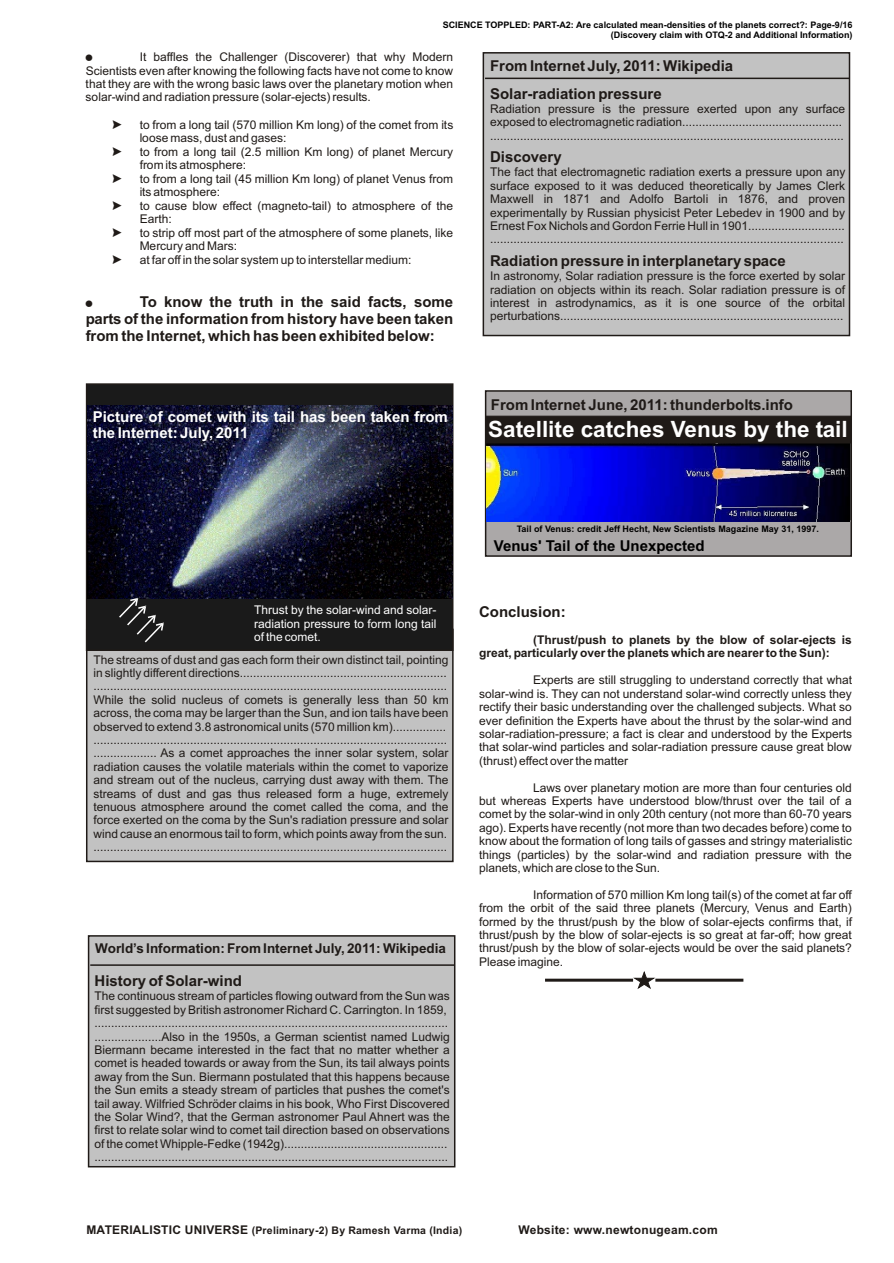
<style>
.page{position:relative;width:894px;height:1263px;background:#fff}
.page>*{position:absolute;margin:0;border:0;box-sizing:border-box;transform-origin:0 0}
.t1{font:700 22.5px "Arial";color:#fff}
.t2{font:700 15px/16.8px "Arial";color:#1f1a17;text-align:justify}
.t3{font:700 15px/16.8px "Arial";color:#fff}
.t4{font:700 15px "Arial";color:#000}
.t5{font:700 13.5px "Arial";color:#1f1a17}
.t6{font:12px/13.4px "Arial";color:#1f1a17;text-align:justify}
.t7{font:700 12px/13.4px "Arial";color:#1f1a17}
.t8{font:12px/13.4px "Arial";color:#fff;text-align:justify}
.t9{font:700 12px "Arial";letter-spacing:.02em;color:#1f1a17}
.t10{font:700 10.5px "Arial";letter-spacing:.02em;color:#1f1a17}
.t11{font:700 9px/10.1px "Arial";color:#000;text-align:right}
.s1{font-size:12px}
</style>
<div class="page">
<div style="left:88px;top:935px;width:367px;height:232px;background:#c2c2c2;border:2px solid #1f1a17"></div>
<hr style="left:90px;top:964px;width:365px;height:2px;background:#1f1a17">
<div style="left:483px;top:52px;width:367px;height:284px;background:#c2c2c2;border:2px solid #1f1a17"></div>
<hr style="left:485px;top:78px;width:365px;height:1px;background:#1f1a17">
<div style="left:86px;top:629px;width:368px;height:233px;background:#c2c2c2;border:2px solid #1f1a17"></div>
<div style="left:86px;top:383px;width:368px;height:268px;background:#1a1a1a;border:2px solid #1f1a17"></div>
<img style="left:87px;top:406px;width:365px;height:193px">
<svg style="left:119px;top:598px;width:45px;height:44px"></svg>
<div style="left:485px;top:390px;width:367px;height:167px;background:#aba8a8;border:2px solid #1f1a17"></div>
<img style="left:486px;top:443px;width:364px;height:79px">
<div style="left:485px;top:416px;width:366px;height:27px;background:#1f1a17"></div>
<hr style="left:545px;top:979px;width:88px;height:3px;background:#1f1a17">
<hr style="left:655px;top:979px;width:88px;height:3px;background:#1f1a17">
<svg style="left:634px;top:972px;width:21px;height:17px"></svg>
<p class="t11" style="left:443px;top:21px;width:411px">SCIENCE TOPPLED: PART-A2: Are calculated mean-densities of the planets correct?: Page-9/16 (Discovery claim with OTQ-2 and Additional Information)</p>
<p class="t6" style="left:86px;top:51px;width:369px;text-indent:54px">It baffles the Challenger (Discoverer) that why Modern Scientists even after knowing the following facts have not come to know that they are with the wrong basic laws over the planetary motion when solar-wind and radiation pressure (solar-ejects) results.</p>
<p class="t6" style="left:140px;top:119px;width:315px;text-align:left">to from a long tail (570 million Km long) of the comet from its loose mass, dust and gases:<br>to from a long tail (2.5 million Km long) of planet Mercury from its atmosphere:<br>to from a long tail (45 million Km long) of planet Venus from its atmosphere:<br>to cause blow effect (magneto-tail) to atmosphere of the Earth:<br>to strip off most part of the atmosphere of some planets, like Mercury and Mars:<br>at far off in the solar system up to interstellar medium:</p>
<p class="t2" style="left:86px;top:295px;width:369px;text-indent:54px">To know the truth in the said facts, some parts of the information from history have been taken from the Internet, which has been exhibited below:</p>
<p class="t3" style="left:93px;top:409px;width:357px">Picture of comet with its tail has been taken from the Internet: July, 2011</p>
<p class="t2" style="left:490px;top:53px;width:245px;line-height:27.9px">From Internet July, 2011: Wikipedia<br>Solar-radiation pressure</p>
<p class="t6" style="left:490px;top:103px;width:357px;text-align:left">Radiation pressure is the pressure exerted upon any surface exposed to electromagnetic radiation................................................ ..........................................................................................................</p>
<p class="t2" style="left:490px;top:150px;width:73px">Discovery</p>
<p class="t6" style="left:490px;top:167px;width:357px">The fact that electromagnetic radiation exerts a pressure upon any surface exposed to it was deduced theoretically by James Clerk Maxwell in 1871 and Adolfo Bartoli in 1876, and proven experimentally by Russian physicist Peter Lebedev in 1900 and by Ernest Fox Nichols and Gordon Ferrie Hull in 1901............................. ..........................................................................................................</p>
<p class="t2" style="left:490px;top:254px;width:297px">Radiation pressure in interplanetary space</p>
<p class="t6" style="left:490px;top:270px;width:357px">In astronomy, Solar radiation pressure is the force exerted by solar radiation on objects within its reach. Solar radiation pressure is of interest in astrodynamics, as it is one source of the orbital perturbations.....................................................................................</p>
<p class="t2" style="left:491px;top:398px;width:304px">From Internet June, 2011: thunderbolts.info</p>
<h1 class="t1" style="left:488px;top:420px;width:361px">Satellite catches Venus by the tail</h1>
<p class="t8" style="left:254px;top:605px;width:184px">Thrust by the solar-wind and solar&shy;radiation pressure to form long tail of the comet.</p>
<p class="t6" style="left:93px;top:654px;width:357px;text-align:left">The streams of dust and gas each form their own distinct tail, pointing in slightly different directions.............................................................. ..........................................................................................................<br>While the solid nucleus of comets is generally less than 50 km across, the coma may be larger than the Sun, and ion tails have been observed to extend 3.8 astronomical units (570 million km)................ .......................................................................................................... ................... As a comet approaches the inner solar system, solar radiation causes the volatile materials within the comet to vaporize and stream out of the nucleus, carrying dust away with them. The streams of dust and gas thus released form a huge, extremely tenuous atmosphere around the comet called the coma, and the force exerted on the coma by the Sun's radiation pressure and solar wind cause an enormous tail to form, which points away from the sun. ..........................................................................................................</p>
<p class="t5" style="left:95px;top:943px;width:352px">World’s Information: From Internet July, 2011: Wikipedia</p>
<p class="t2" style="left:95px;top:974px;width:149px">History of Solar-wind</p>
<p class="t6" style="left:95px;top:991px;width:357px;text-align:left">The continuous stream of particles flowing outward from the Sun was first suggested by British astronomer Richard C. Carrington. In 1859, .......................................................................................................... ....................Also in the 1950s, a German scientist named Ludwig Biermann became interested in the fact that no matter whether a comet is headed towards or away from the Sun, its tail always points away from the Sun. Biermann postulated that this happens because the Sun emits a steady stream of particles that pushes the comet's tail away. Wilfried Schröder claims in his book, Who First Discovered the Solar Wind?, that the German astronomer Paul Ahnert was the first to relate solar wind to comet tail direction based on observations of the comet Whipple-Fedke (1942g)................................................. ..........................................................................................................</p>
<p class="t11" style="left:517px;top:525px;width:304px">Tail of Venus: credit Jeff Hecht, New Scientists Magazine May 31, 1997.</p>
<p class="t4" style="left:494px;top:540px;width:212px">Venus' Tail of the Unexpected</p>
<p class="t2" style="left:479px;top:604px;width:88px">Conclusion:</p>
<p class="t7" style="left:479px;top:634px;width:374px;text-indent:54px">(Thrust/push to planets by the blow of solar-ejects is great, particularly over the planets which are nearer to the Sun):</p>
<p class="t6" style="left:479px;top:675px;width:375px;text-indent:54px">Experts are still struggling to understand correctly that what solar-wind is. They can not understand solar-wind correctly unless they rectify their basic understanding over the challenged subjects. What so ever definition the Experts have about the thrust by the solar-wind and solar-radiation-pressure; a fact is clear and understood by the Experts that solar-wind particles and solar-radiation pressure cause great blow (thrust) effect over the matter</p>
<p class="t6" style="left:479px;top:782px;width:374px;text-indent:54px">Laws over planetary motion are more than four centuries old but whereas Experts have understood blow/thrust over the tail of a comet by the solar-wind in only 20th century (not more than 60-70 years ago). Experts have recently (not more than two decades before) come to know about the formation of long tails of gasses and stringy materialistic things (particles) by the solar-wind and radiation pressure with the planets, which are close to the Sun.</p>
<p class="t6" style="left:479px;top:889px;width:375px;text-indent:54px">Information of 570 million Km long tail(s) of the comet at far off from the orbit of the said three planets (Mercury, Venus and Earth) formed by the thrust/push by the blow of solar-ejects confirms that, if thrust/push by the blow of solar-ejects is so great at far-off; how great thrust/push by the blow of solar-ejects would be over the said planets?<br>Please imagine.</p>
<p class="t10" style="left:86px;top:1226px;width:377px"><span class="s1">MATERIALISTIC UNIVERSE</span> (Preliminary-2) By Ramesh Varma (India)</p>
<p class="t9" style="left:518px;top:1225px;width:201px">Website: www.newtonugeam.com</p>
</div>
